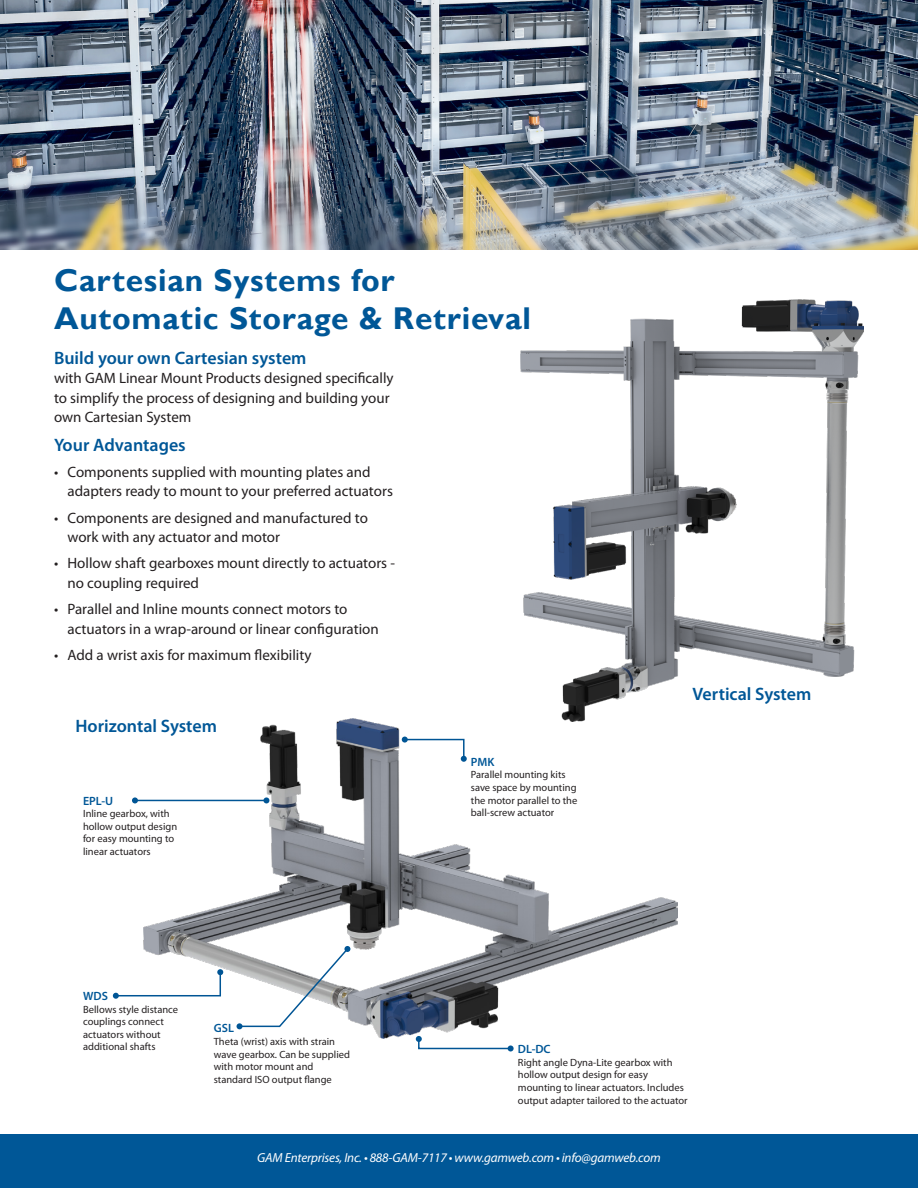
<style>
.page{position:relative;width:918px;height:1188px;background:#fff}
.page>*{position:absolute;margin:0;border:0;box-sizing:border-box;transform-origin:0 0}
.Headline_1{font:700 31.5px "Gill Sans";letter-spacing:.025em;color:#005797}
.Headline_2{font:600 18px "Myriad Pro";color:#005797}
.t1{font:15px/19.5px "Myriad Pro";color:#231f20}
.t2{font:italic 13.2px "Myriad Pro";letter-spacing:-.015em;color:#fff}
.Headline_2-2{font:600 12px "Myriad Pro";color:#005797}
.t3{font:10.5px/12.6px "Myriad Pro";color:#231f20}
</style>
<div class="page">
<hr style="left:0;top:1133px;width:1px;height:55px;background:#005797">
<div style="left:0;top:1134px;width:918px;height:54px;background:#005797"></div>
<img style="left:143px;top:719px;width:534px;height:319px">
<img style="left:521px;top:300px;width:343px;height:421px">
<img style="left:0;top:0;width:917px;height:249px">
<hr style="left:135px;top:800px;width:131px;height:1px;background:#005595">
<svg style="left:132px;top:797px;width:6px;height:6px"></svg>
<svg style="left:263px;top:797px;width:6px;height:6px"></svg>
<svg style="left:416px;top:1036px;width:98px;height:15px"></svg>
<svg style="left:113px;top:969px;width:110px;height:30px"></svg>
<svg style="left:237px;top:946px;width:113px;height:83px"></svg>
<svg style="left:402px;top:737px;width:65px;height:25px"></svg>
<p class="Headline_1" style="left:54px;top:261px;width:342px">Cartesian Systems for</p>
<p class="Headline_1" style="left:54px;top:299px;width:479px">Automatic Storage &amp; Retrieval</p>
<p class="Headline_2" style="left:54px;top:346px;width:254px">Build your own Cartesian system</p>
<p class="t1" style="left:54px;top:368px;width:341px">with GAM Linear Mount Products designed specifically to simplify the process of designing and building your own Cartesian System</p>
<p class="Headline_2" style="left:54px;top:433px;width:133px">Your Advantages</p>
<p class="t1" style="left:68px;top:462px;width:327px;text-indent:-14px">• Components supplied with mounting plates and adapters ready to mount to your preferred actuators</p>
<p class="t1" style="left:68px;top:508px;width:302px;text-indent:-14px">• Components are designed and manufactured to work with any actuator and motor</p>
<p class="t1" style="left:68px;top:553px;width:329px;text-indent:-14px">• Hollow shaft gearboxes mount directly to actuators - no coupling required</p>
<p class="t1" style="left:68px;top:599px;width:313px;text-indent:-14px">• Parallel and Inline mounts connect motors to actuators in a wrap-around or linear configuration</p>
<p class="t1" style="left:54px;top:645px;width:259px">• Add a wrist axis for maximum flexibility</p>
<p class="Headline_2" style="left:75px;top:715px;width:143px">Horizontal System</p>
<p class="Headline_2-2" style="left:83px;top:793px;width:32px">EPL-U</p>
<p class="t3" style="left:83px;top:807px;width:96px">Inline gearbox, with hollow output design for easy mounting to linear actuators</p>
<p class="Headline_2-2" style="left:471px;top:754px;width:25px">PMK</p>
<p class="t3" style="left:471px;top:768px;width:108px">Parallel mounting kits save space by mounting the motor parallel to the ball-screw actuator</p>
<p class="Headline_2" style="left:692px;top:682px;width:120px">Vertical System</p>
<p class="Headline_2-2" style="left:83px;top:988px;width:26px">WDS</p>
<p class="t3" style="left:83px;top:1003px;width:97px">Bellows style distance couplings connect actuators without additional shafts</p>
<p class="Headline_2-2" style="left:214px;top:1021px;width:22px">GSL</p>
<p class="t3" style="left:214px;top:1035px;width:138px">Theta (wrist) axis with strain wave gearbox. Can be supplied with motor mount and standard ISO output flange</p>
<p class="Headline_2-2" style="left:518px;top:1042px;width:34px">DL-DC</p>
<p class="t3" style="left:518px;top:1056px;width:171px">Right angle Dyna-Lite gearbox with hollow output design for easy mounting to linear actuators. Includes output adapter tailored to the actuator</p>
<p class="t2" style="left:257px;top:1149px;width:405px">GAM Enterprises, Inc. • 888-GAM-7117 • www.gamweb.com • info@gamweb.com</p>
</div>
